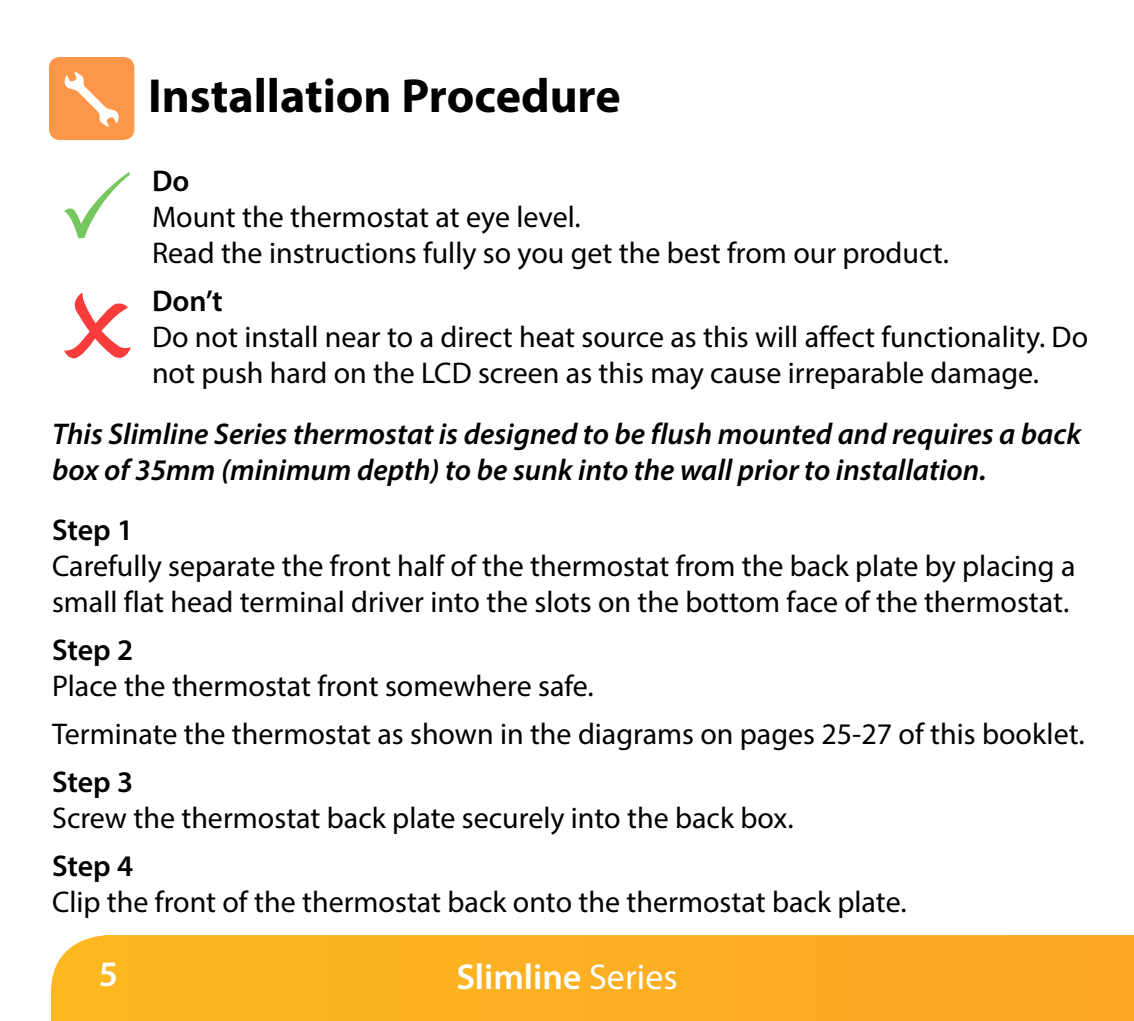
<style>
.page{position:relative;width:1134px;height:1021px;background:#fff}
.page>*{position:absolute;margin:0;border:0;box-sizing:border-box;transform-origin:0 0}
.t1{font:700 48px "Myriad Pro";color:#000}
.t2{font:600 36px "Myriad Pro";color:#fff}
.t3{font:30px/36px "Myriad Pro";color:#000}
.t4{font:italic 600 30px/36px "Myriad Pro";color:#000}
.t5{font:600 30px "Myriad Pro";letter-spacing:-.005em;color:#000}
.s1{font-weight:400}
</style>
<div class="page">
<div style="left:49px;top:57px;width:85px;height:83px;background:#fc9749;border-radius:11px"></div>
<svg style="left:64px;top:72px;width:55px;height:55px"></svg>
<svg style="left:64px;top:172px;width:66px;height:66px"></svg>
<svg style="left:64px;top:293px;width:67px;height:66px"></svg>
<div style="left:51px;top:935px;width:1083px;height:85px;background:#fcaf22"></div>
<h1 class="t1" style="left:148px;top:65px;width:474px">Installation Procedure</h1>
<p class="t5" style="left:152px;top:161px;width:39px">Do</p>
<p class="t3" style="left:152px;top:198px;width:798px">Mount the thermostat at eye level.<br>Read the instructions fully so you get the best from our product.</p>
<p class="t5" style="left:152px;top:281px;width:72px">Don’t</p>
<p class="t3" style="left:152px;top:318px;width:938px">Do not install near to a direct heat source as this will affect functionality. Do not push hard on the LCD screen as this may cause irreparable damage.</p>
<p class="t4" style="left:52px;top:415px;width:1031px">This Slimline Series thermostat is designed to be flush mounted and requires a back box of 35mm (minimum depth) to be sunk into the wall prior to installation.</p>
<p class="t5" style="left:52px;top:511px;width:83px">Step 1</p>
<p class="t3" style="left:52px;top:547px;width:1025px">Carefully separate the front half of the thermostat from the back plate by placing a small flat head terminal driver into the slots on the bottom face of the thermostat.</p>
<p class="t5" style="left:52px;top:631px;width:83px">Step 2</p>
<p class="t3" style="left:52px;top:661px;width:1034px;line-height:48px">Place the thermostat front somewhere safe.<br>Terminate the thermostat as shown in the diagrams on pages 25-27 of this booklet.</p>
<p class="t5" style="left:52px;top:763px;width:83px">Step 3</p>
<p class="t3" style="left:52px;top:799px;width:743px">Screw the thermostat back plate securely into the back box.</p>
<p class="t5" style="left:52px;top:847px;width:83px">Step 4</p>
<p class="t3" style="left:52px;top:883px;width:856px">Clip the front of the thermostat back onto the thermostat back plate.</p>
<p class="t2" style="left:99px;top:950px;width:21px">5</p>
<p class="t2" style="left:456px;top:953px;width:223px">Slimline <span class="s1">Series</span></p>
</div>
